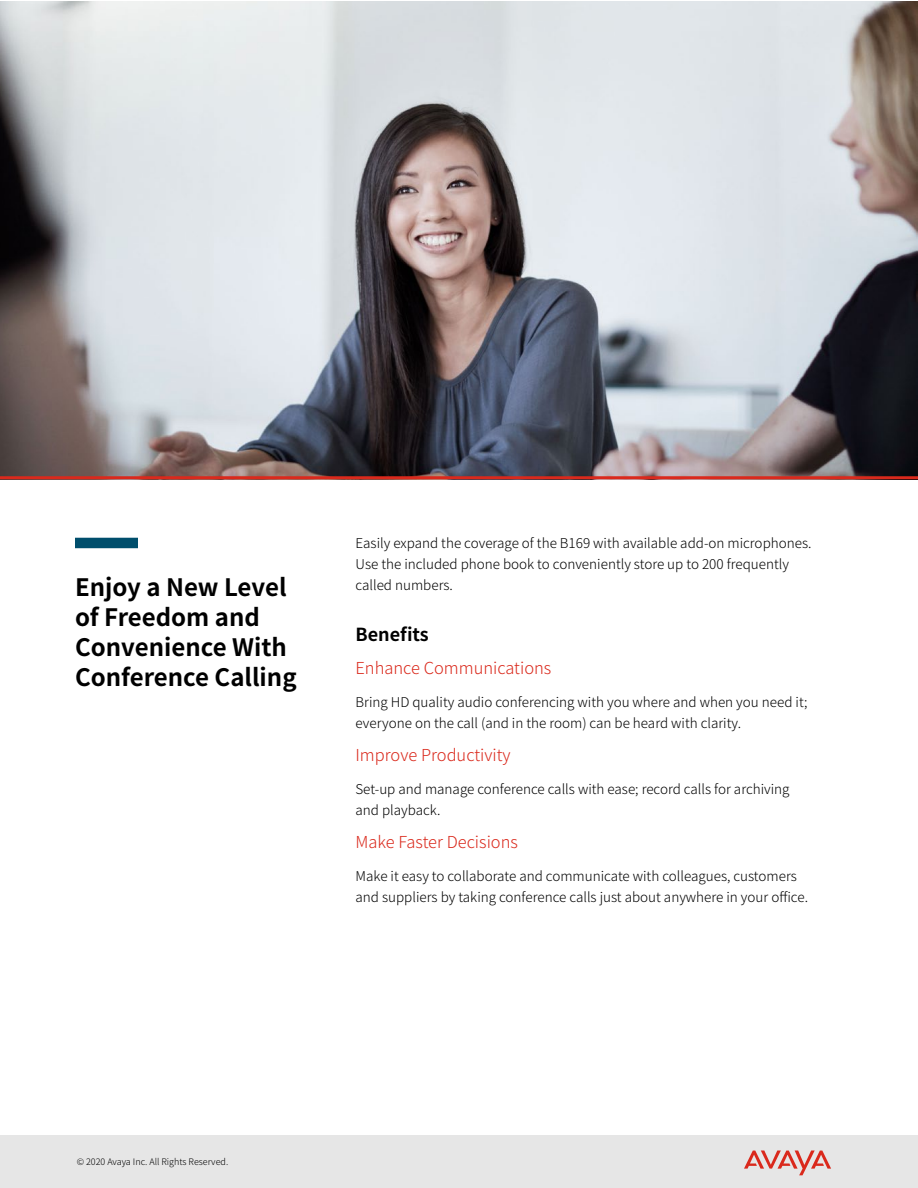
<style>
.page{position:relative;width:918px;height:1188px;background:#fff}
.page>*{position:absolute;margin:0;border:0;box-sizing:border-box;transform-origin:0 0}
.t1{font:700 24px/30px "Noto Sans JP";color:#000}
.t2{font:700 18px "Noto Sans JP";color:#000}
.t3{font:300 16.5px "Noto Sans JP";color:#da291c}
.t4{font:300 13.5px/21px "Noto Sans JP";color:#000}
.t5{font:300 9px "Noto Sans JP";color:#000}
</style>
<div class="page">
<div style="left:75px;top:538px;width:63px;height:10px;background:#004e6c"></div>
<img style="left:0;top:1px;width:918px;height:475px">
<hr style="left:0;top:476px;width:918px;height:3px;background:#da291c">
<div style="left:0;top:1136px;width:918px;height:52px;background:#e6e6e6"></div>
<svg style="left:744px;top:1150px;width:87px;height:25px"></svg>
<h1 class="t1" style="left:75px;top:573px;width:223px">Enjoy a New Level of Freedom and<br>Convenience With<br>Conference Calling</h1>
<p class="t4" style="left:356px;top:533px;width:458px">Easily expand the coverage of the B169 with available add-on microphones.<br>Use the included phone book to conveniently store up to 200 frequently called numbers.</p>
<h2 class="t2" style="left:356px;top:625px;width:75px">Benefits</h2>
<p class="t3" style="left:356px;top:659px;width:197px">Enhance Communications</p>
<p class="t4" style="left:356px;top:692px;width:453px">Bring HD quality audio conferencing with you where and when you need it; everyone on the call (and in the room) can be heard with clarity.</p>
<p class="t3" style="left:356px;top:746px;width:157px">Improve Productivity</p>
<p class="t4" style="left:356px;top:779px;width:436px">Set-up and manage conference calls with ease; record calls for archiving and playback.</p>
<p class="t3" style="left:356px;top:833px;width:164px">Make Faster Decisions</p>
<p class="t4" style="left:356px;top:866px;width:454px">Make it easy to collaborate and communicate with colleagues, customers and suppliers by taking conference calls just about anywhere in your office.</p>
<p class="t5" style="left:77px;top:1157px;width:153px">© 2020 Avaya Inc. All Rights Reserved.</p>
</div>
